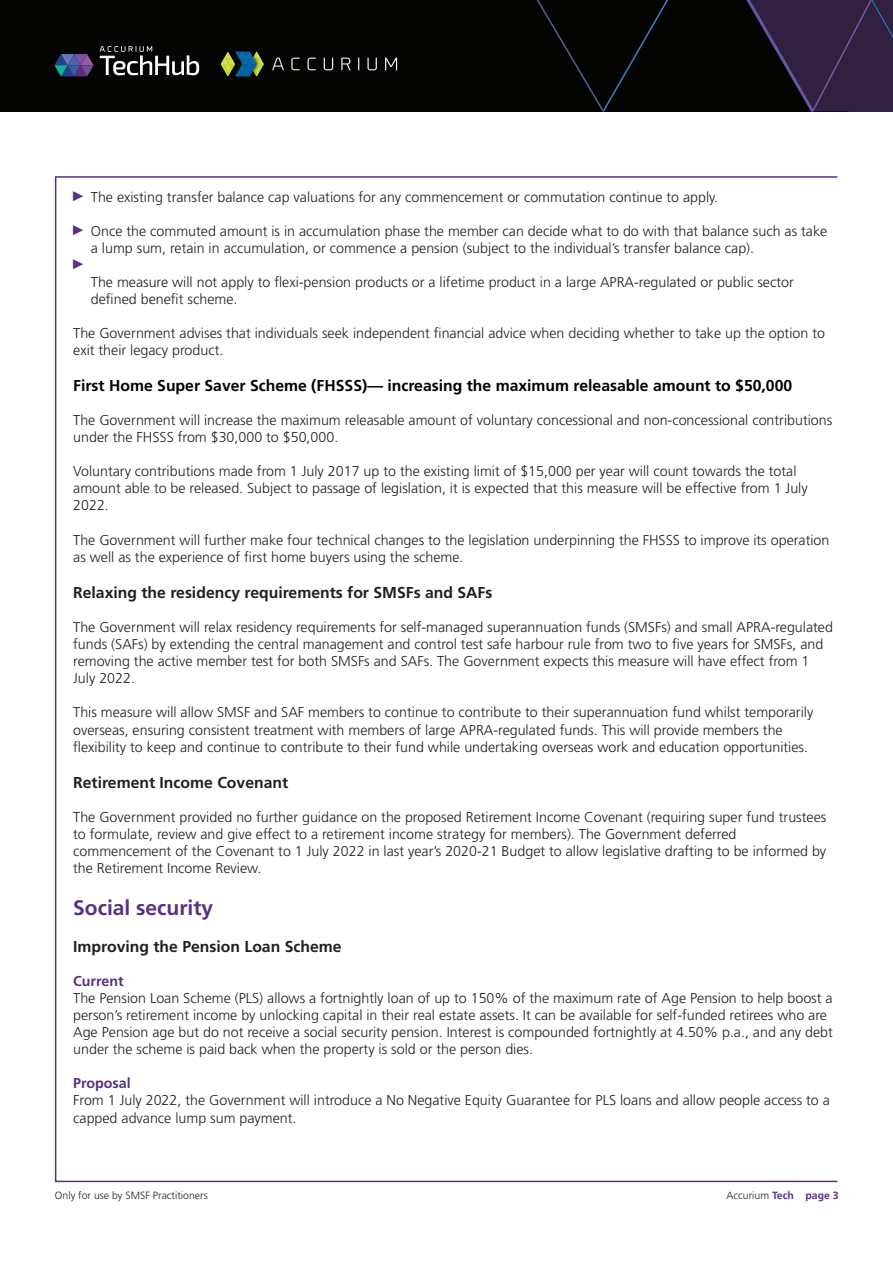
<style>
.page{position:relative;width:893px;height:1263px;background:#fff}
.page>*{position:absolute;margin:0;border:0;box-sizing:border-box;transform-origin:0 0}
.t1{font:700 21px "Frutiger LT Std";color:#593083}
.t2{font:700 15.75px "Frutiger LT Std";color:#231f20}
.t3{font:700 15.75px "Frutiger LT Std";color:#000001}
.t4{font:300 14.25px/17.1px "Frutiger LT Std";color:#231f20}
.t5{font:700 14.25px "Frutiger LT Std";color:#593083}
.t6{font:14.25px "Arial Narrow";color:#593083}
.t7{font:300 10.5px "Frutiger LT Std";color:#231f20}
.t8{font:700 10.5px "Frutiger LT Std";color:#593083}
.s1{font-family:"Arial Narrow";font-weight:400;color:#593083}
.s2{font-weight:300;color:#231f20}
</style>
<div class="page">
<div style="left:0;top:0;width:893px;height:111px;background:#040503"></div>
<svg style="left:535px;top:0;width:135px;height:112px"></svg>
<svg style="left:744px;top:0;width:149px;height:112px"></svg>
<svg style="left:100px;top:46px;width:99px;height:29px"></svg>
<svg style="left:54px;top:54px;width:40px;height:22px"></svg>
<svg style="left:272px;top:58px;width:12px;height:12px"></svg>
<svg style="left:291px;top:58px;width:9px;height:12px"></svg>
<svg style="left:308px;top:58px;width:8px;height:12px"></svg>
<svg style="left:324px;top:58px;width:9px;height:12px"></svg>
<svg style="left:341px;top:58px;width:10px;height:12px"></svg>
<svg style="left:358px;top:58px;width:1px;height:12px"></svg>
<svg style="left:367px;top:58px;width:10px;height:12px"></svg>
<svg style="left:385px;top:58px;width:12px;height:12px"></svg>
<svg style="left:221px;top:52px;width:43px;height:24px"></svg>
<p class="t4" style="left:73px;top:188px;width:646px"><span class="s1">►</span> The existing transfer balance cap valuations for any commencement or commutation continue to apply.</p>
<p class="t4" style="left:73px;top:222px;width:756px"><span class="s1">►</span> Once the commuted amount is in accumulation phase the member can decide what to do with that balance such as take</p>
<p class="t6" style="left:73px;top:254px;width:16px">►</p>
<p class="t4" style="left:91px;top:240px;width:665px">a lump sum, retain in accumulation, or commence a pension (subject to the individual’s transfer balance cap).</p>
<p class="t4" style="left:91px;top:274px;width:704px">The measure will not apply to flexi-pension products or a lifetime product in a large APRA-regulated or public sector defined benefit scheme.</p>
<p class="t4" style="left:73px;top:324px;width:753px">The Government advises that individuals seek independent financial advice when deciding whether to take up the option to exit their legacy product.</p>
<p class="t3" style="left:73px;top:376px;width:720px">First Home Super Saver Scheme (FHSSS)— increasing the maximum releasable amount to $50,000</p>
<p class="t4" style="left:73px;top:412px;width:761px">The Government will increase the maximum releasable amount of voluntary concessional and non-concessional contributions under the FHSSS from $30,000 to $50,000.</p>
<p class="t4" style="left:73px;top:463px;width:736px">Voluntary contributions made from 1 July 2017 up to the existing limit of $15,000 per year will count towards the total amount able to be released. Subject to passage of legislation, it is expected that this measure will be effective from 1 July<br>2022.</p>
<p class="t4" style="left:73px;top:531px;width:758px">The Government will further make four technical changes to the legislation underpinning the FHSSS to improve its operation as well as the experience of first home buyers using the scheme.</p>
<p class="t2" style="left:73px;top:583px;width:421px">Relaxing the residency requirements for SMSFs and SAFs</p>
<p class="t4" style="left:73px;top:619px;width:761px">The Government will relax residency requirements for self-managed superannuation funds (SMSFs) and small APRA-regulated funds (SAFs) by extending the central management and control test safe harbour rule from two to five years for SMSFs, and removing the active member test for both SMSFs and SAFs. The Government expects this measure will have effect from 1<br>July 2022.</p>
<p class="t4" style="left:73px;top:704px;width:742px">This measure will allow SMSF and SAF members to continue to contribute to their superannuation fund whilst temporarily overseas, ensuring consistent treatment with members of large APRA-regulated funds. This will provide members the flexibility to keep and continue to contribute to their fund while undertaking overseas work and education opportunities.</p>
<p class="t2" style="left:73px;top:773px;width:217px">Retirement Income Covenant</p>
<p class="t4" style="left:73px;top:809px;width:755px">The Government provided no further guidance on the proposed Retirement Income Covenant (requiring super fund trustees to formulate, review and give effect to a retirement income strategy for members). The Government deferred commencement of the Covenant to 1 July 2022 in last year’s 2020-21 Budget to allow legislative drafting to be informed by the Retirement Income Review.</p>
<h1 class="t1" style="left:73px;top:896px;width:142px">Social security</h1>
<p class="t2" style="left:73px;top:937px;width:270px">Improving the Pension Loan Scheme</p>
<p class="t5" style="left:73px;top:972px;width:52px">Current</p>
<p class="t4" style="left:73px;top:989px;width:761px">The Pension Loan Scheme (PLS) allows a fortnightly loan of up to 150% of the maximum rate of Age Pension to help boost a person’s retirement income by unlocking capital in their real estate assets. It can be available for self-funded retirees who are Age Pension age but do not receive a social security pension. Interest is compounded fortnightly at 4.50% p.a., and any debt under the scheme is paid back when the property is sold or the person dies.</p>
<p class="t5" style="left:73px;top:1075px;width:59px">Proposal</p>
<p class="t4" style="left:73px;top:1092px;width:758px">From 1 July 2022, the Government will introduce a No Negative Equity Guarantee for PLS loans and allow people access to a capped advance lump sum payment.</p>
<p class="t7" style="left:55px;top:1190px;width:154px">Only for use by SMSF Practitioners</p>
<p class="t8" style="left:727px;top:1189px;width:114px"><span class="s2">Accurium</span> Tech page 3</p>
</div>
